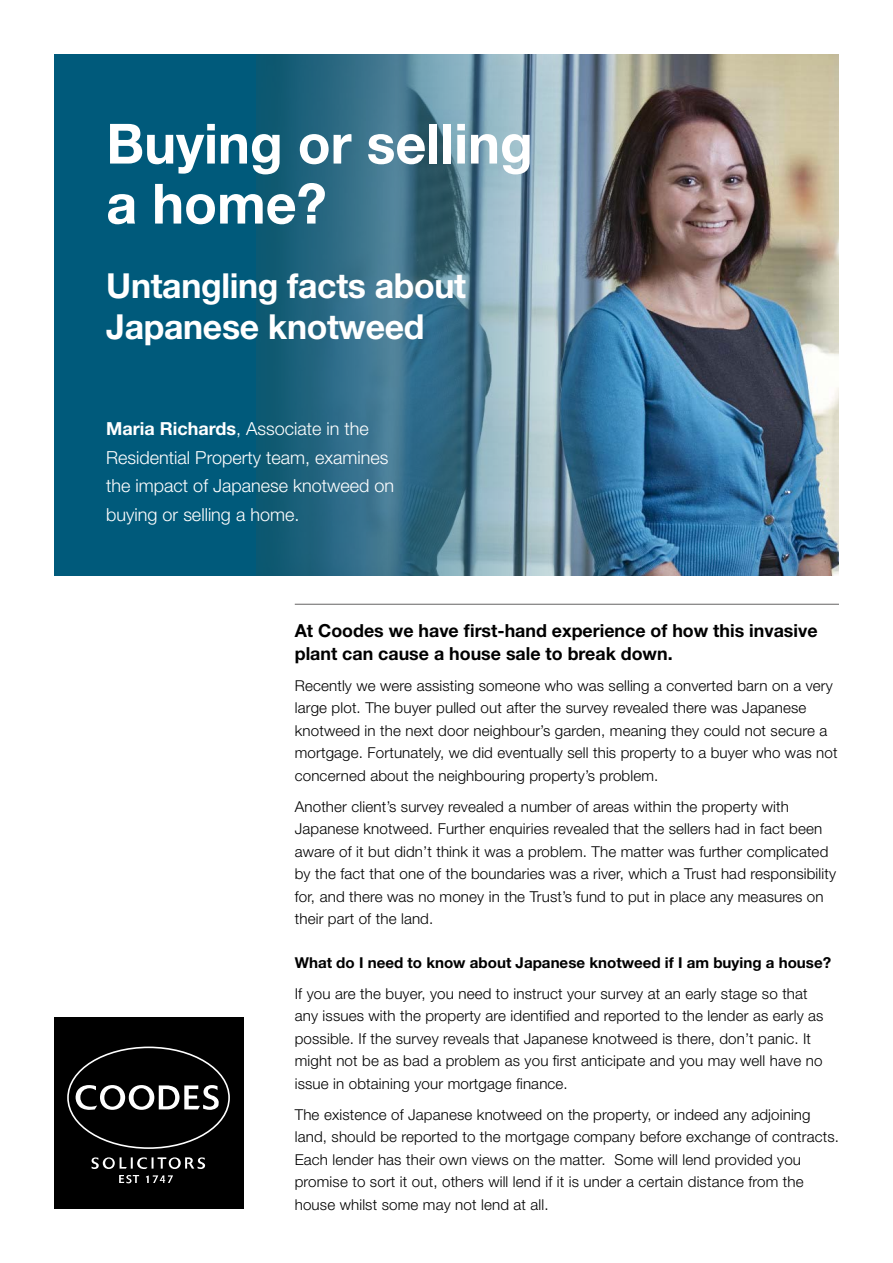
<style>
.page{position:relative;width:893px;height:1263px;background:#fff}
.page>*{position:absolute;margin:0;border:0;box-sizing:border-box;transform-origin:0 0}
.t1{font:700 55.5px/60px "Helvetica Neue";color:#fff}
.t2{font:700 34.5px/40.5px "Helvetica Neue";letter-spacing:-.01em;color:#fff}
.t3{font:300 18px/28.5px "Helvetica Neue";color:#fff}
.t4{font:700 18px/22.5px "Helvetica Neue";color:#000}
.t5{font:300 15px/22.5px "Helvetica Neue";letter-spacing:.01em;color:#000}
.t6{font:700 15px "Helvetica Neue";color:#000}
.s1{font-weight:700}
</style>
<div class="page">
<div style="left:54px;top:54px;width:785px;height:521px;background:#005a7b"></div>
<img style="left:812px;top:54px;width:27px;height:521px">
<img style="left:256px;top:54px;width:556px;height:521px">
<hr style="left:295px;top:604px;width:544px;height:1px;background:#646363">
<div style="left:54px;top:1017px;width:189px;height:192px;background:#000"></div>
<svg style="left:76px;top:1085px;width:143px;height:25px"></svg>
<svg style="left:119px;top:1175px;width:54px;height:8px"></svg>
<svg style="left:92px;top:1157px;width:113px;height:12px"></svg>
<div style="left:67px;top:1046px;width:163px;height:103px;border:2px solid #fff;border-radius:50%"></div>
<h1 class="t1" style="left:106px;top:113px;width:428px">Buying or selling a home?</h1>
<h2 class="t2" style="left:106px;top:265px;width:361px">Untangling facts about<br>Japanese knotweed</h2>
<p class="t3" style="left:106px;top:414px;width:289px"><span class="s1">Maria Richards</span>, Associate in the<br>Residential Property team, examines the impact of Japanese knotweed on buying or selling a home.</p>
<p class="t4" style="left:295px;top:619px;width:524px">At Coodes we have first-hand experience of how this invasive plant can cause a house sale to break down.</p>
<p class="t5" style="left:295px;top:674px;width:544px">Recently we were assisting someone who was selling a converted barn on a very large plot. The buyer pulled out after the survey revealed there was Japanese knotweed in the next door neighbour’s garden, meaning they could not secure a mortgage. Fortunately, we did eventually sell this property to a buyer who was not concerned about the neighbouring property’s problem.</p>
<p class="t5" style="left:295px;top:795px;width:543px">Another client’s survey revealed a number of areas within the property with Japanese knotweed. Further enquiries revealed that the sellers had in fact been aware of it but didn’t think it was a problem. The matter was further complicated by the fact that one of the boundaries was a river, which a Trust had responsibility for, and there was no money in the Trust’s fund to put in place any measures on their part of the land.</p>
<p class="t6" style="left:295px;top:953px;width:538px">What do I need to know about Japanese knotweed if I am buying a house?</p>
<p class="t5" style="left:295px;top:982px;width:530px">If you are the buyer, you need to instruct your survey at an early stage so that any issues with the property are identified and reported to the lender as early as possible. If the survey reveals that Japanese knotweed is there, don’t panic. It might not be as bad a problem as you first anticipate and you may well have no issue in obtaining your mortgage finance.</p>
<p class="t5" style="left:295px;top:1103px;width:546px">The existence of Japanese knotweed on the property, or indeed any adjoining land, should be reported to the mortgage company before exchange of contracts.<br>Each lender has their own views on the matter. Some will lend provided you promise to sort it out, others will lend if it is under a certain distance from the house whilst some may not lend at all.</p>
</div>
